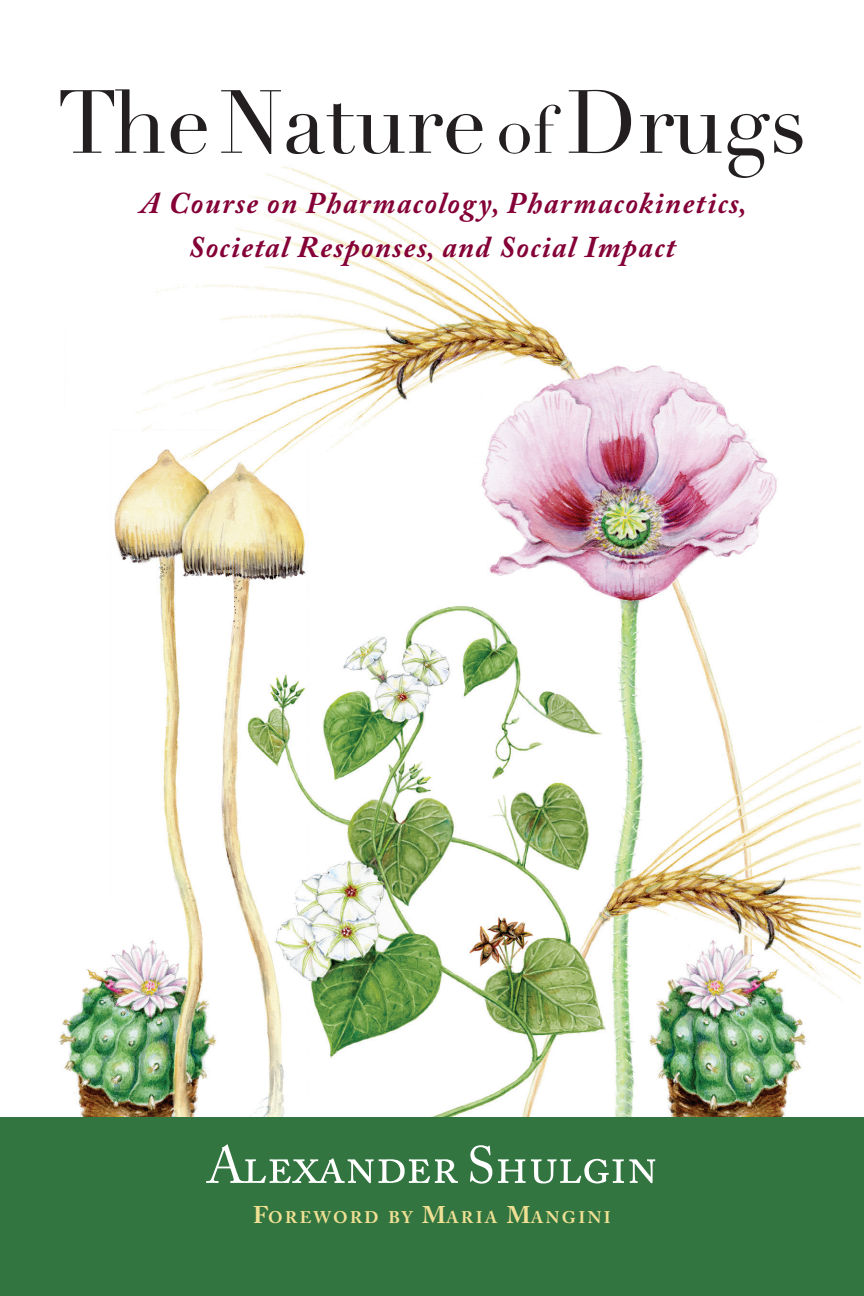
<style>
.page{position:relative;width:864px;height:1296px;background:#fff}
.page>*{position:absolute;margin:0;border:0;box-sizing:border-box;transform-origin:0 0}
.t1{font:88px "Didot";color:#231f20}
.t2{font:52px "Adobe Caslon Pro";color:#fff}
.t3{font:italic 700 30px "Adobe Caslon Pro";letter-spacing:.05em;color:#840037}
.t4{font:700 16.8px "Adobe Caslon Pro";letter-spacing:.145em;color:#f0e093}
.s1{font-size:66px}
.s2{font-size:24px}
</style>
<div class="page">
<img style="left:59px;top:139px;width:802px;height:978px">
<div style="left:0;top:1117px;width:864px;height:179px;background:#337540"></div>
<p class="t1" style="left:57px;top:70px;width:751px">The Nature <span class="s1">of</span> Drugs</p>
<p class="t3" style="left:140px;top:185px;width:608px">A Course on Pharmacology, Pharmacokinetics,</p>
<p class="t3" style="left:188px;top:229px;width:489px">Societal Responses, and Social Impact</p>
<p class="t2" style="left:206px;top:1134px;width:453px">Alexander Shulgin</p>
<p class="t4" style="left:253px;top:1207px;width:359px"><span class="s2">F</span>OREWORD BY <span class="s2">M</span>ARIA <span class="s2">M</span>ANGINI</p>
</div>
